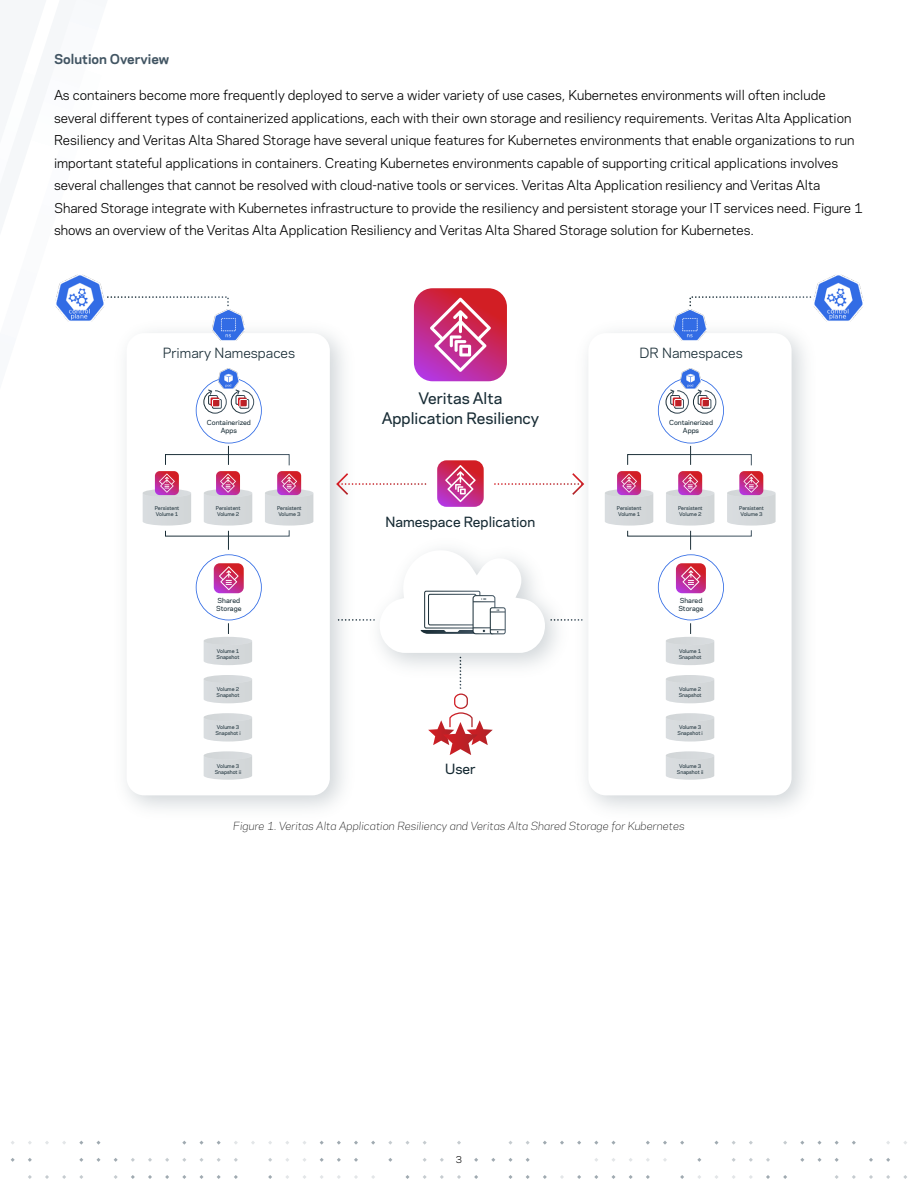
<style>
.page{position:relative;width:918px;height:1188px;background:#fff}
.page>*{position:absolute;margin:0;border:0;box-sizing:border-box;transform-origin:0 0}
.t1{font:500 14.85px/19.8px "Polaris";color:#182c35;text-align:center}
.t2{font:13.2px "Polaris";color:#182c35}
.t3{font:500 13.2px "Polaris";color:#182c35}
.Body_Copy{font:12.75px/22.5px "Polaris";color:#000}
.Paragraph_Subtitle{font:700 12.75px "Polaris";color:#425563}
.t4{font:italic 300 10.5px "Polaris";color:#000}
.t5{font:9px "Polaris";color:#000}
.t6{font:500 6.45px/7.8px "Polaris";color:#182c35;text-align:center}
.t7{font:500 4.95px/6px "Polaris";color:#182c35}
</style>
<div class="page">
<svg style="left:783px;top:1175px;width:4px;height:4px"></svg>
<svg style="left:766px;top:1158px;width:4px;height:4px"></svg>
<svg style="left:766px;top:1175px;width:4px;height:4px"></svg>
<svg style="left:749px;top:1158px;width:4px;height:4px"></svg>
<svg style="left:714px;top:1141px;width:5px;height:4px"></svg>
<svg style="left:697px;top:1158px;width:4px;height:4px"></svg>
<svg style="left:680px;top:1141px;width:4px;height:4px"></svg>
<svg style="left:680px;top:1175px;width:4px;height:4px"></svg>
<svg style="left:663px;top:1141px;width:4px;height:4px"></svg>
<svg style="left:646px;top:1141px;width:4px;height:4px"></svg>
<svg style="left:646px;top:1175px;width:4px;height:4px"></svg>
<svg style="left:629px;top:1175px;width:4px;height:4px"></svg>
<svg style="left:611px;top:1141px;width:5px;height:4px"></svg>
<svg style="left:611px;top:1175px;width:5px;height:4px"></svg>
<svg style="left:594px;top:1175px;width:4px;height:4px"></svg>
<svg style="left:577px;top:1141px;width:4px;height:4px"></svg>
<svg style="left:577px;top:1175px;width:4px;height:4px"></svg>
<svg style="left:560px;top:1141px;width:4px;height:4px"></svg>
<svg style="left:560px;top:1175px;width:4px;height:4px"></svg>
<svg style="left:543px;top:1141px;width:4px;height:4px"></svg>
<svg style="left:543px;top:1175px;width:4px;height:4px"></svg>
<svg style="left:526px;top:1158px;width:4px;height:4px"></svg>
<svg style="left:526px;top:1175px;width:4px;height:4px"></svg>
<svg style="left:508px;top:1141px;width:5px;height:4px"></svg>
<svg style="left:508px;top:1158px;width:5px;height:4px"></svg>
<svg style="left:508px;top:1175px;width:5px;height:4px"></svg>
<svg style="left:491px;top:1158px;width:4px;height:4px"></svg>
<svg style="left:474px;top:1158px;width:4px;height:4px"></svg>
<svg style="left:474px;top:1175px;width:4px;height:4px"></svg>
<svg style="left:457px;top:1141px;width:4px;height:4px"></svg>
<svg style="left:457px;top:1175px;width:4px;height:4px"></svg>
<svg style="left:440px;top:1158px;width:4px;height:4px"></svg>
<svg style="left:440px;top:1175px;width:4px;height:4px"></svg>
<svg style="left:423px;top:1175px;width:4px;height:4px"></svg>
<svg style="left:405px;top:1141px;width:5px;height:4px"></svg>
<svg style="left:405px;top:1175px;width:5px;height:4px"></svg>
<svg style="left:388px;top:1158px;width:4px;height:4px"></svg>
<svg style="left:371px;top:1141px;width:4px;height:4px"></svg>
<svg style="left:354px;top:1141px;width:4px;height:4px"></svg>
<svg style="left:354px;top:1158px;width:4px;height:4px"></svg>
<svg style="left:354px;top:1175px;width:4px;height:4px"></svg>
<svg style="left:337px;top:1141px;width:4px;height:4px"></svg>
<svg style="left:337px;top:1158px;width:4px;height:4px"></svg>
<svg style="left:320px;top:1158px;width:4px;height:4px"></svg>
<svg style="left:268px;top:1158px;width:4px;height:4px"></svg>
<svg style="left:268px;top:1175px;width:4px;height:4px"></svg>
<svg style="left:234px;top:1158px;width:4px;height:4px"></svg>
<svg style="left:234px;top:1175px;width:4px;height:4px"></svg>
<svg style="left:217px;top:1175px;width:4px;height:4px"></svg>
<svg style="left:199px;top:1141px;width:5px;height:4px"></svg>
<svg style="left:199px;top:1158px;width:5px;height:4px"></svg>
<svg style="left:199px;top:1175px;width:5px;height:4px"></svg>
<svg style="left:182px;top:1175px;width:4px;height:4px"></svg>
<svg style="left:165px;top:1158px;width:4px;height:4px"></svg>
<svg style="left:165px;top:1175px;width:4px;height:4px"></svg>
<svg style="left:148px;top:1158px;width:4px;height:4px"></svg>
<svg style="left:148px;top:1175px;width:4px;height:4px"></svg>
<svg style="left:131px;top:1158px;width:4px;height:4px"></svg>
<svg style="left:131px;top:1175px;width:4px;height:4px"></svg>
<svg style="left:114px;top:1158px;width:4px;height:4px"></svg>
<svg style="left:114px;top:1175px;width:4px;height:4px"></svg>
<svg style="left:96px;top:1141px;width:5px;height:4px"></svg>
<svg style="left:96px;top:1158px;width:5px;height:4px"></svg>
<svg style="left:79px;top:1158px;width:4px;height:4px"></svg>
<svg style="left:79px;top:1175px;width:4px;height:4px"></svg>
<svg style="left:62px;top:1175px;width:4px;height:4px"></svg>
<svg style="left:45px;top:1175px;width:4px;height:4px"></svg>
<svg style="left:28px;top:1158px;width:4px;height:4px"></svg>
<svg style="left:28px;top:1175px;width:4px;height:4px"></svg>
<svg style="left:11px;top:1158px;width:4px;height:4px"></svg>
<svg style="left:903px;top:1175px;width:4px;height:4px"></svg>
<svg style="left:886px;top:1158px;width:4px;height:4px"></svg>
<svg style="left:886px;top:1175px;width:4px;height:4px"></svg>
<svg style="left:869px;top:1158px;width:4px;height:4px"></svg>
<svg style="left:869px;top:1175px;width:4px;height:4px"></svg>
<svg style="left:852px;top:1141px;width:4px;height:4px"></svg>
<svg style="left:852px;top:1175px;width:4px;height:4px"></svg>
<svg style="left:835px;top:1158px;width:4px;height:4px"></svg>
<svg style="left:835px;top:1175px;width:4px;height:4px"></svg>
<svg style="left:817px;top:1141px;width:5px;height:4px"></svg>
<svg style="left:817px;top:1158px;width:5px;height:4px"></svg>
<svg style="left:800px;top:1158px;width:4px;height:4px"></svg>
<img style="left:125px;top:332px;width:219px;height:477px">
<div style="left:127px;top:333px;width:203px;height:462px;background:#fff;border-radius:17px"></div>
<svg style="left:55px;top:274px;width:258px;height:391px"></svg>
<svg style="left:204px;top:675px;width:48px;height:28px"></svg>
<svg style="left:204px;top:713px;width:48px;height:29px"></svg>
<svg style="left:204px;top:751px;width:48px;height:29px"></svg>
<img style="left:814px;top:274px;width:49px;height:48px">
<img style="left:674px;top:309px;width:32px;height:31px">
<svg style="left:689px;top:296px;width:123px;height:11px"></svg>
<img style="left:681px;top:369px;width:20px;height:8px">
<svg style="left:605px;top:377px;width:171px;height:288px"></svg>
<svg style="left:666px;top:675px;width:48px;height:28px"></svg>
<svg style="left:666px;top:713px;width:48px;height:29px"></svg>
<svg style="left:666px;top:751px;width:48px;height:29px"></svg>
<svg style="left:414px;top:288px;width:93px;height:93px;background:#ce4a86"></svg>
<svg style="left:437px;top:460px;width:47px;height:47px;background:#cf4e89"></svg>
<svg style="left:335px;top:471px;width:92px;height:26px"></svg>
<svg style="left:494px;top:471px;width:91px;height:26px"></svg>
<svg style="left:551px;top:619px;width:32px;height:2px"></svg>
<svg style="left:339px;top:547px;width:206px;height:208px"></svg>
<p class="Paragraph_Subtitle" style="left:54px;top:50px;width:117px">Solution Overview</p>
<p class="Body_Copy" style="left:54px;top:83px;width:811px">As containers become more frequently deployed to serve a wider variety of use cases, Kubernetes environments will often include several different types of containerized applications, each with their own storage and resiliency requirements. Veritas Alta Application Resiliency and Veritas Alta Shared Storage have several unique features for Kubernetes environments that enable organizations to run important stateful applications in containers. Creating Kubernetes environments capable of supporting critical applications involves several challenges that cannot be resolved with cloud-native tools or services. Veritas Alta Application resiliency and Veritas Alta Shared Storage integrate with Kubernetes infrastructure to provide the resiliency and persistent storage your IT services need. Figure 1 shows an overview of the Veritas Alta Application Resiliency and Veritas Alta Shared Storage solution for Kubernetes.</p>
<p class="t2" style="left:163px;top:343px;width:134px">Primary Namespaces</p>
<p class="t2" style="left:639px;top:343px;width:105px">DR Namespaces</p>
<p class="t6" style="left:207px;top:418px;width:45px">Containerized<br>Apps</p>
<p class="t1" style="left:382px;top:387px;width:159px">Veritas Alta<br>Application Resiliency</p>
<p class="t6" style="left:669px;top:418px;width:45px">Containerized<br>Apps</p>
<p class="t7" style="left:155px;top:505px;width:26px">Persistent<br>Volume 1</p>
<p class="t7" style="left:216px;top:505px;width:26px">Persistent<br>Volume 2</p>
<p class="t7" style="left:277px;top:505px;width:26px">Persistent<br>Volume 3</p>
<p class="t3" style="left:386px;top:512px;width:151px">Namespace Replication</p>
<p class="t7" style="left:617px;top:505px;width:26px">Persistent<br>Volume 1</p>
<p class="t7" style="left:678px;top:505px;width:26px">Persistent<br>Volume 2</p>
<p class="t7" style="left:739px;top:505px;width:26px">Persistent<br>Volume 3</p>
<p class="t6" style="left:216px;top:596px;width:27px;text-align:left">Shared<br>Storage</p>
<p class="t6" style="left:678px;top:596px;width:27px;text-align:left">Shared<br>Storage</p>
<p class="t7" style="left:217px;top:648px;width:24px">Volume 1<br>Snapshot</p>
<p class="t7" style="left:217px;top:686px;width:24px">Volume 2<br>Snapshot</p>
<p class="t7" style="left:215px;top:724px;width:27px;text-align:center">Volume 3<br>Snapshot i</p>
<p class="t7" style="left:215px;top:762px;width:28px;text-align:center">Volume 3<br>Snapshot ii</p>
<p class="t3" style="left:445px;top:759px;width:32px">User</p>
<p class="t7" style="left:679px;top:648px;width:24px">Volume 1<br>Snapshot</p>
<p class="t7" style="left:679px;top:686px;width:24px">Volume 2<br>Snapshot</p>
<p class="t7" style="left:678px;top:724px;width:27px;text-align:center">Volume 3<br>Snapshot i</p>
<p class="t7" style="left:677px;top:762px;width:28px;text-align:center">Volume 3<br>Snapshot ii</p>
<p class="t4" style="left:233px;top:818px;width:453px">Figure 1. Veritas Alta Application Resiliency and Veritas Alta Shared Storage for Kubernetes</p>
<p class="t5" style="left:456px;top:1153px;width:8px">3</p>
</div>
